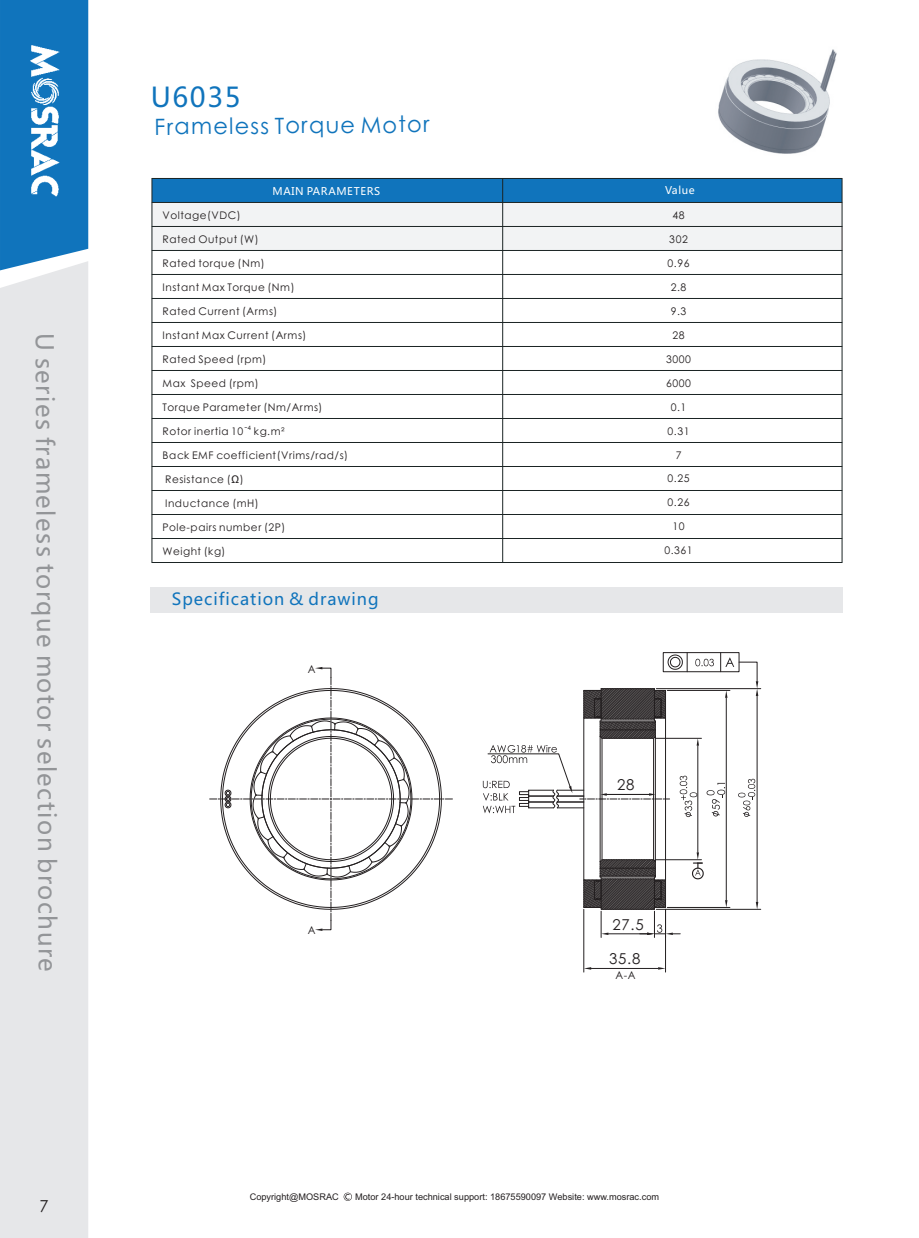
<style>
.page{position:relative;width:919px;height:1238px;background:#fff}
.page>*{position:absolute;margin:0;border:0;box-sizing:border-box;transform-origin:0 0}
.t1{font:27px "Microsoft Ya Hei";letter-spacing:.06em;color:#1074bc}
.t2{font:24px "Microsoft Ya Hei";letter-spacing:.055em;color:#939598}
.t3{font:22.5px "ST Xihei";color:#1074bc}
.t4{font:16.5px "Microsoft Ya Hei";letter-spacing:.06em;color:#1074bc}
.t5{font:16.5px "ST Xihei";color:#231f20}
.t6{font:15px "ST Xihei";color:#231f20}
.t7{font:10.5px "ST Xihei";letter-spacing:.05em;color:#231f20}
.t8{font:10.5px "Microsoft Ya Hei";letter-spacing:.06em;color:#fff}
.t9{font:9.15px "Arial";color:#231f20}
.t10{font:9px "ST Xihei";color:#231f20}
.s1{font-family:"Arial";font-size:6px}
</style>
<div class="page">
<img style="left:718px;top:49px;width:119px;height:105px">
<div style="left:150px;top:587px;width:692px;height:26px;background:#e6e7e9"></div>
<div style="left:0;top:270px;width:88px;height:967px;background:#e6e7e9"></div>
<div style="left:0;top:0;width:88px;height:270px;background:#1074bc"></div>
<img style="left:25px;top:43px;width:41px;height:155px">
<svg style="left:343px;top:1192px;width:9px;height:8px"></svg>
<div style="left:152px;top:178px;width:350px;height:24px;background:#1074bc"></div>
<div style="left:502px;top:178px;width:340px;height:24px;background:#1074bc"></div>
<div style="left:152px;top:202px;width:350px;height:24px;background:#f2f3f4"></div>
<div style="left:502px;top:202px;width:340px;height:24px;background:#f2f3f4"></div>
<div style="left:152px;top:226px;width:350px;height:24px;background:#f2f3f4"></div>
<div style="left:502px;top:226px;width:340px;height:24px;background:#f2f3f4"></div>
<hr style="left:152px;top:178px;width:1px;height:384px;background:#1b2424">
<hr style="left:502px;top:178px;width:1px;height:384px;background:#1b2424">
<hr style="left:841px;top:250px;width:1px;height:312px;background:#1b2424">
<svg style="left:841px;top:227px;width:1px;height:23px"></svg>
<hr style="left:841px;top:178px;width:1px;height:49px;background:#1b2424">
<hr style="left:152px;top:562px;width:690px;height:1px;background:#1b2424">
<hr style="left:152px;top:538px;width:690px;height:1px;background:#1b2424">
<hr style="left:152px;top:514px;width:690px;height:1px;background:#1b2424">
<hr style="left:152px;top:490px;width:690px;height:1px;background:#1b2424">
<hr style="left:152px;top:466px;width:690px;height:1px;background:#1b2424">
<hr style="left:152px;top:442px;width:690px;height:1px;background:#1b2424">
<hr style="left:152px;top:418px;width:690px;height:1px;background:#1b2424">
<hr style="left:152px;top:394px;width:690px;height:1px;background:#1b2424">
<hr style="left:152px;top:370px;width:690px;height:1px;background:#1b2424">
<hr style="left:152px;top:346px;width:690px;height:1px;background:#1b2424">
<hr style="left:152px;top:322px;width:690px;height:1px;background:#1b2424">
<hr style="left:152px;top:298px;width:690px;height:1px;background:#1b2424">
<hr style="left:152px;top:274px;width:690px;height:1px;background:#1b2424">
<hr style="left:152px;top:250px;width:690px;height:1px;background:#1b2424">
<hr style="left:152px;top:226px;width:690px;height:1px;background:#1b2424">
<hr style="left:152px;top:202px;width:690px;height:1px;background:#1b2424">
<hr style="left:152px;top:178px;width:690px;height:1px;background:#1b2424">
<hr style="left:656px;top:688px;width:104px;height:1px;background:#231f20">
<hr style="left:656px;top:909px;width:104px;height:1px;background:#231f20">
<hr style="left:583px;top:909px;width:1px;height:63px;background:#231f20">
<hr style="left:665px;top:909px;width:1px;height:63px;background:#231f20">
<hr style="left:591px;top:968px;width:67px;height:1px;background:#231f20">
<svg style="left:583px;top:967px;width:8px;height:2px"></svg>
<svg style="left:658px;top:967px;width:7px;height:2px"></svg>
<svg style="left:210px;top:667px;width:242px;height:263px"></svg>
<svg style="left:483px;top:652px;width:275px;height:285px"></svg>
<h2 class="t2" style="left:57px;top:333px;width:640px;rotate:90deg">U series frameless torque motor selection brochure</h2>
<h3 class="t5" style="left:39px;top:1198px;width:11px">7</h3>
<h1 class="t1" style="left:151px;top:85px;width:91px">U6035</h1>
<h3 class="t3" style="left:154px;top:118px;width:277px;rotate:-1deg">Frameless Torque Motor</h3>
<p class="t8" style="left:272px;top:186px;width:109px">MAIN PARAMETERS</p>
<p class="t7" style="left:162px;top:210px;width:80px">Voltage(VDC)</p>
<p class="t7" style="left:162px;top:234px;width:98px">Rated Output (W)</p>
<p class="t7" style="left:162px;top:258px;width:104px">Rated torque (Nm)</p>
<p class="t7" style="left:162px;top:282px;width:133px">Instant Max Torque (Nm)</p>
<p class="t7" style="left:162px;top:306px;width:116px">Rated Current (Arms)</p>
<p class="t7" style="left:162px;top:330px;width:145px">Instant Max Current (Arms)</p>
<p class="t7" style="left:162px;top:354px;width:105px">Rated Speed (rpm)</p>
<p class="t7" style="left:162px;top:378px;width:98px">Max Speed (rpm)</p>
<p class="t7" style="left:162px;top:402px;width:161px">Torque Parameter (Nm/Arms)</p>
<p class="t7" style="left:162px;top:426px;width:124px">Rotor inertia 10 kg.m²</p>
<p class="t7" style="left:162px;top:450px;width:187px">Back EMF coefficient(Vrims/rad/s)</p>
<p class="t7" style="left:165px;top:474px;width:80px">Resistance (Ω)</p>
<p class="t7" style="left:165px;top:498px;width:95px">Inductance (mH)</p>
<p class="t7" style="left:162px;top:522px;width:124px">Pole-pairs number (2P)</p>
<p class="t7" style="left:162px;top:546px;width:64px">Weight (kg)</p>
<p class="t10" style="left:244px;top:423px;width:8px">-<span class="s1">4</span></p>
<h3 class="t4" style="left:172px;top:592px;width:208px">Specification &amp; drawing</h3>
<p class="t7" style="left:308px;top:664px;width:9px">A</p>
<p class="t7" style="left:308px;top:925px;width:9px">A</p>
<p class="t8" style="left:665px;top:186px;width:31px">Value</p>
<p class="t7" style="left:672px;top:210px;width:14px">48</p>
<p class="t7" style="left:669px;top:234px;width:20px">302</p>
<p class="t7" style="left:667px;top:258px;width:23px">0.96</p>
<p class="t7" style="left:670px;top:282px;width:17px">2.8</p>
<p class="t7" style="left:670px;top:306px;width:17px">9.3</p>
<p class="t7" style="left:672px;top:330px;width:14px">28</p>
<p class="t7" style="left:666px;top:354px;width:26px">3000</p>
<p class="t7" style="left:666px;top:378px;width:26px">6000</p>
<p class="t7" style="left:670px;top:402px;width:17px">0.1</p>
<p class="t7" style="left:667px;top:426px;width:23px">0.31</p>
<p class="t7" style="left:675px;top:450px;width:7px">7</p>
<p class="t7" style="left:667px;top:474px;width:23px">0.25</p>
<p class="t7" style="left:667px;top:498px;width:23px">0.26</p>
<p class="t7" style="left:672px;top:522px;width:14px">10</p>
<p class="t7" style="left:664px;top:546px;width:30px">0.361</p>
<h3 class="t6" style="left:617px;top:777px;width:19px">28</h3>
<h3 class="t6" style="left:612px;top:918px;width:33px">27.5</h3>
<h3 class="t6" style="left:609px;top:952px;width:33px">35.8</h3>
<p class="t7" style="left:615px;top:970px;width:22px">A-A</p>
<p class="t9" style="left:250px;top:1192px;width:90px">Copyright@MOSRAC</p>
<p class="t9" style="left:355px;top:1192px;width:305px">Motor 24-hour technical support: 18675590097 Website: www.mosrac.com</p>
</div>
